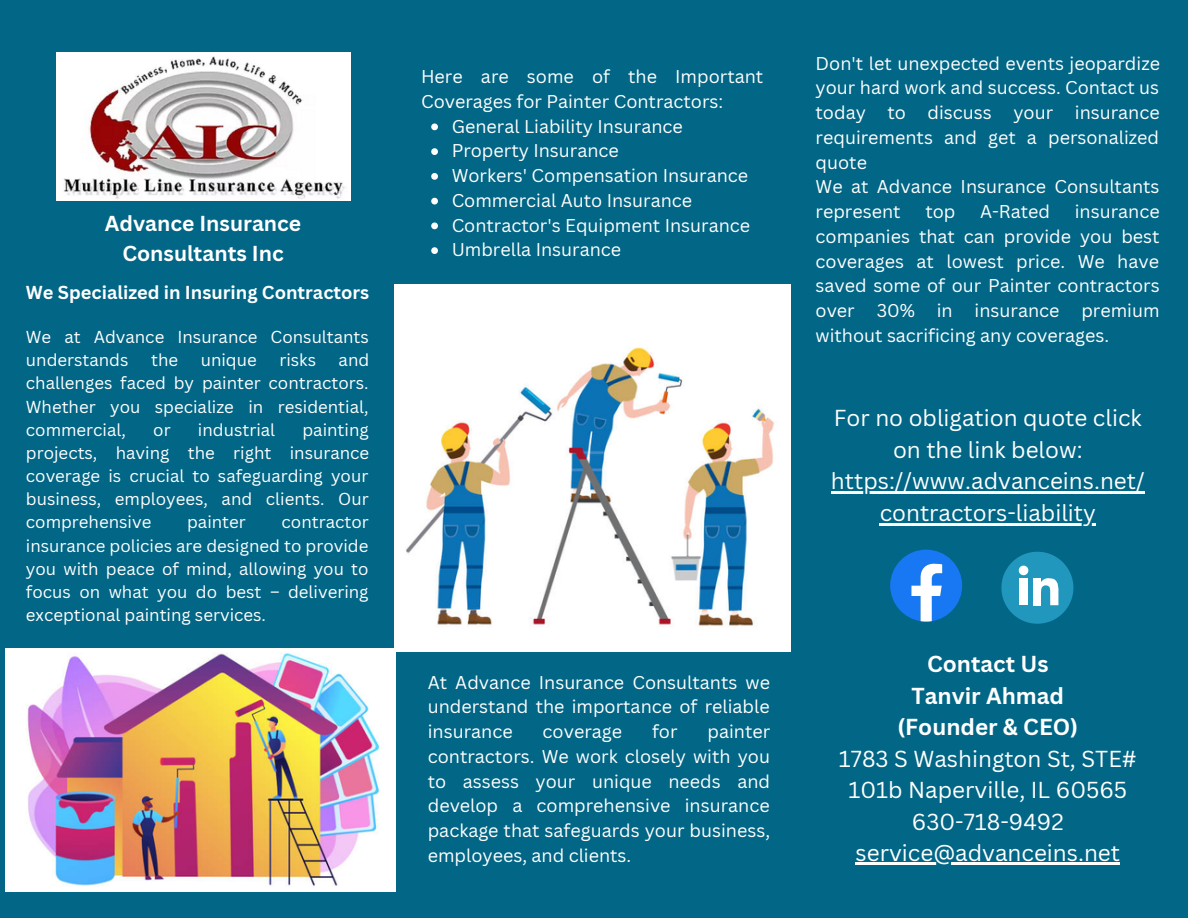
<style>
.page{position:relative;width:1188px;height:918px;background:#026686}
.page>*{position:absolute;margin:0;border:0;box-sizing:border-box;transform-origin:0 0}
.t1{font:22.5px/31.5px "Canva Sans";color:#fff;text-align:center}
.t2{font:700 22.5px "Canva Sans";color:#fff}
.t3{font:700 21px/29.5px "Canva Sans";color:#fff;text-align:center}
.t4{font:700 18.3px "Canva Sans";color:#fff}
.t5{font:18px/24.8px "Canva Sans";color:#fff;text-align:justify}
.t6{font:16.8px/23.1px "Canva Sans";color:#fff;text-align:justify}
</style>
<div class="page">
<img style="left:56px;top:52px;width:295px;height:149px">
<svg style="left:890px;top:550px;width:72px;height:72px"></svg>
<svg style="left:1001px;top:552px;width:72px;height:72px"></svg>
<img style="left:5px;top:648px;width:391px;height:243px">
<img style="left:394px;top:284px;width:396px;height:367px">
<svg style="left:431px;top:124px;width:7px;height:6px"></svg>
<svg style="left:431px;top:148px;width:7px;height:7px"></svg>
<svg style="left:431px;top:173px;width:7px;height:7px"></svg>
<svg style="left:431px;top:198px;width:7px;height:7px"></svg>
<svg style="left:431px;top:223px;width:7px;height:6px"></svg>
<svg style="left:431px;top:247px;width:7px;height:7px"></svg>
<hr style="left:831px;top:492px;width:314px;height:2px;background:#fff">
<hr style="left:880px;top:523px;width:216px;height:2px;background:#fff">
<hr style="left:856px;top:862px;width:264px;height:3px;background:#fff">
<p class="t3" style="left:105px;top:208px;width:198px">Advance Insurance<br>Consultants Inc</p>
<p class="t4" style="left:26px;top:279px;width:345px">We Specialized in Insuring Contractors</p>
<p class="t6" style="left:26px;top:325px;width:345px">We at Advance Insurance Consultants understands</p>
<p class="t6" style="left:26px;top:348px;width:345px;text-indent:313px">and challenges faced by painter contractors.<br>Whether you specialize in residential, commercial,</p>
<p class="t6" style="left:151px;top:348px;width:29px">the</p>
<p class="t6" style="left:201px;top:348px;width:58px">unique</p>
<p class="t6" style="left:279px;top:348px;width:38px">risks</p>
<p class="t6" style="left:26px;top:418px;width:345px;text-indent:277px">painting projects, having the right insurance coverage is crucial to safeguarding your business, employees, and clients. Our comprehensive</p>
<p class="t6" style="left:153px;top:418px;width:19px">or</p>
<p class="t6" style="left:198px;top:418px;width:79px">industrial</p>
<p class="t6" style="left:187px;top:510px;width:60px">painter</p>
<p class="t6" style="left:26px;top:510px;width:344px;text-indent:256px">contractor insurance policies are designed to provide you with peace of mind, allowing you to focus on what you do best – delivering exceptional painting services.</p>
<p class="t5" style="left:421px;top:64px;width:344px">Here are some of the Important<br>Coverages for Painter Contractors:</p>
<p class="t5" style="left:452px;top:113px;width:233px">General Liability Insurance</p>
<p class="t5" style="left:452px;top:138px;width:169px">Property Insurance</p>
<p class="t5" style="left:452px;top:163px;width:298px">Workers' Compensation Insurance</p>
<p class="t5" style="left:452px;top:187px;width:242px">Commercial Auto Insurance</p>
<p class="t5" style="left:452px;top:212px;width:300px">Contractor's Equipment Insurance</p>
<p class="t5" style="left:452px;top:237px;width:171px">Umbrella Insurance</p>
<p class="t5" style="left:816px;top:50px;width:346px">Don't let unexpected events jeopardize your hard work and success. Contact us today to discuss your insurance requirements and get a personalized quote</p>
<p class="t5" style="left:816px;top:174px;width:345px">We at Advance Insurance Consultants represent</p>
<p class="t5" style="left:816px;top:199px;width:346px;text-indent:259px">insurance companies that can provide you best coverages at lowest price. We have saved some of our Painter contractors over 30% in insurance premium without sacrificing any coverages.</p>
<p class="t5" style="left:925px;top:199px;width:32px">top</p>
<p class="t5" style="left:980px;top:199px;width:72px">A-Rated</p>
<p class="t1" style="left:834px;top:402px;width:309px">For no obligation quote click on the link below:</p>
<p class="t1" style="left:831px;top:465px;width:315px">https://www.advanceins.net/ contractors-liability</p>
<p class="t5" style="left:428px;top:669px;width:344px">At Advance Insurance Consultants we understand the importance of reliable insurance</p>
<p class="t5" style="left:543px;top:719px;width:81px">coverage</p>
<p class="t5" style="left:652px;top:719px;width:27px">for</p>
<p class="t5" style="left:428px;top:719px;width:344px;text-indent:280px">painter contractors. We work closely with you to assess your unique needs and develop a comprehensive insurance package that safeguards your business, employees, and clients.</p>
<p class="t2" style="left:927px;top:648px;width:123px">Contact Us</p>
<p class="t2" style="left:912px;top:680px;width:154px">Tanvir Ahmad</p>
<p class="t2" style="left:897px;top:711px;width:182px">(Founder &amp; CEO)</p>
<p class="t1" style="left:839px;top:742px;width:299px">1783 S Washington St, STE#<br>101b Naperville, IL 60565</p>
<p class="t1" style="left:912px;top:805px;width:153px">630-718-9492</p>
<p class="t1" style="left:856px;top:837px;width:266px">service@advanceins.net</p>
</div>
